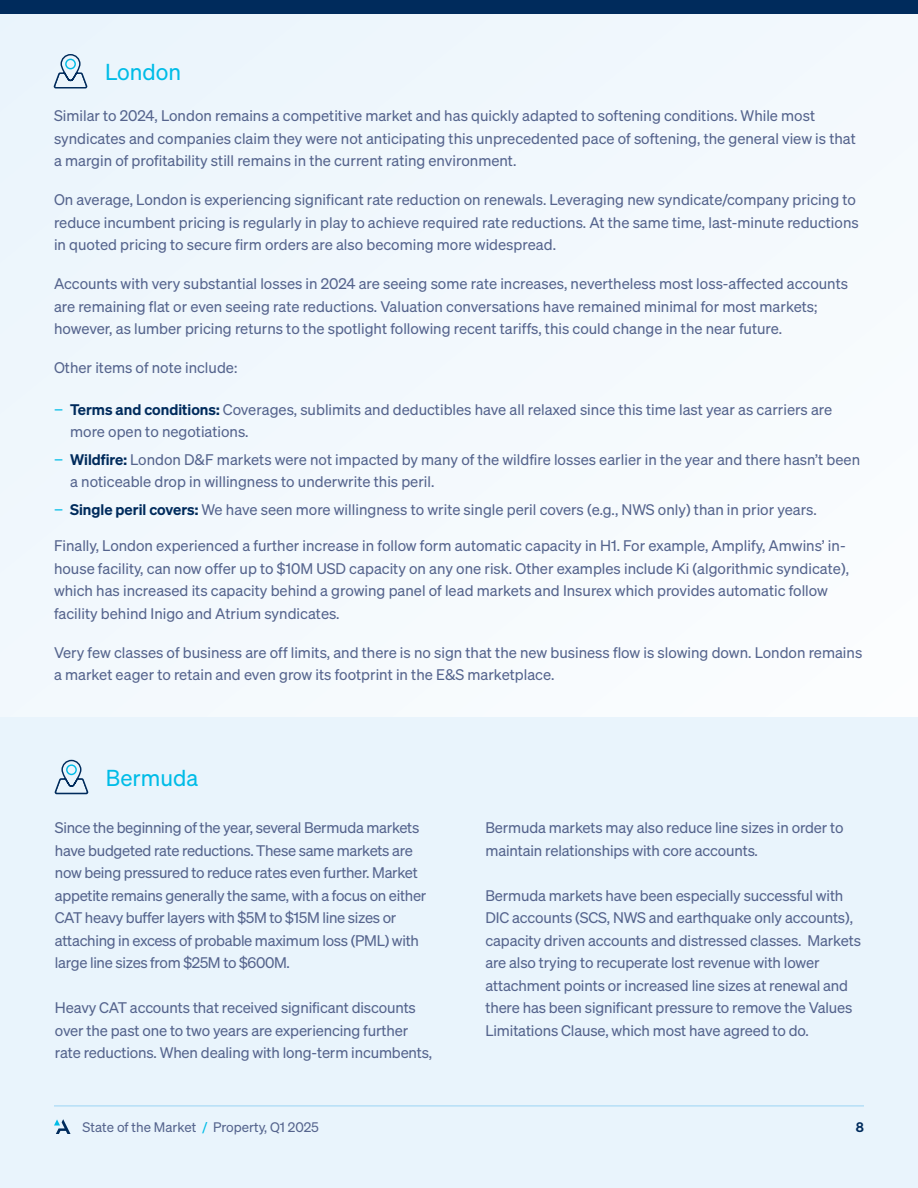
<style>
.page{position:relative;width:918px;height:1188px;background:#f3f9fd}
.page>*{position:absolute;margin:0;border:0;box-sizing:border-box;transform-origin:0 0}
.t1{font:22.5px "Sohne Buch";color:#00bce7}
.t2{font:15px/22.5px "Sohne Buch";color:#55648d}
.t3{font:15px/22.5px "Sohne Buch";letter-spacing:-.02em;color:#55648d}
.t4{font:13.5px "Sohne Buch";color:#55648d}
.t5{font:600 13.5px "Sohne";color:#002b5c}
.s1{color:#00bce7}
.s2{font-family:"Sohne";font-weight:600;color:#002b5c}
</style>
<div class="page">
<div style="left:0;top:0;width:918px;height:14px;background:#002b5c"></div>
<div style="left:0;top:717px;width:918px;height:471px;background:#e9f4fc"></div>
<svg style="left:54px;top:54px;width:33px;height:34px"></svg>
<div style="left:65px;top:59px;width:11px;height:10px;border:1px solid #00bce7;border-radius:50%"></div>
<svg style="left:55px;top:760px;width:33px;height:34px"></svg>
<div style="left:66px;top:764px;width:11px;height:11px;border:1px solid #00bce7;border-radius:50%"></div>
<hr style="left:54px;top:1106px;width:810px;height:1px;background:#9bd4f4">
<svg style="left:54px;top:1119px;width:17px;height:15px"></svg>
<h1 class="t1" style="left:105px;top:59px;width:78px">London</h1>
<p class="t2" style="left:54px;top:104px;width:803px">Similar to 2024, London remains a competitive market and has quickly adapted to softening conditions. While most syndicates and companies claim they were not anticipating this unprecedented pace of softening, the general view is that a margin of profitability still remains in the current rating environment.</p>
<p class="t2" style="left:54px;top:188px;width:806px">On average, London is experiencing significant rate reduction on renewals. Leveraging new syndicate/company pricing to reduce incumbent pricing is regularly in play to achieve required rate reductions. At the same time, last-minute reductions in quoted pricing to secure firm orders are also becoming more widespread.</p>
<p class="t2" style="left:54px;top:272px;width:796px">Accounts with very substantial losses in 2024 are seeing some rate increases, nevertheless most loss-affected accounts are remaining flat or even seeing rate reductions. Valuation conversations have remained minimal for most markets; however, as lumber pricing returns to the spotlight following recent tariffs, this could change in the near future.</p>
<p class="t2" style="left:54px;top:356px;width:185px">Other items of note include:</p>
<p class="t2" style="left:70px;top:398px;width:764px;text-indent:-16px"><span class="s1">−</span> <span class="s2">Terms and conditions:</span> Coverages, sublimits and deductibles have all relaxed since this time last year as carriers are more open to negotiations.</p>
<p class="t2" style="left:70px;top:448px;width:791px;text-indent:-16px"><span class="s1">−</span> <span class="s2">Wildfire:</span> London D&amp;F markets were not impacted by many of the wildfire losses earlier in the year and there hasn’t been a noticeable drop in willingness to underwrite this peril.</p>
<p class="t2" style="left:54px;top:498px;width:764px"><span class="s1">−</span> <span class="s2">Single peril covers:</span> We have seen more willingness to write single peril covers (e.g., NWS only) than in prior years.</p>
<p class="t2" style="left:54px;top:534px;width:797px">Finally, London experienced a further increase in follow form automatic capacity in H1. For example, Amplify, Amwins’ in&shy;house facility, can now offer up to $10M USD capacity on any one risk. Other examples include Ki (algorithmic syndicate), which has increased its capacity behind a growing panel of lead markets and Insurex which provides automatic follow facility behind Inigo and Atrium syndicates.</p>
<p class="t2" style="left:54px;top:641px;width:810px">Very few classes of business are off limits, and there is no sign that the new business flow is slowing down. London remains a market eager to retain and even grow its footprint in the E&amp;S marketplace.</p>
<h1 class="t1" style="left:106px;top:764px;width:94px">Bermuda</h1>
<p class="t3" style="left:55px;top:817px;width:373px">Since the beginning of the year, several Bermuda markets have budgeted rate reductions. These same markets are now being pressured to reduce rates even further. Market appetite remains generally the same, with a focus on either CAT heavy buffer layers with $5M to $15M line sizes or attaching in excess of probable maximum loss (PML) with large line sizes from $25M to $600M.</p>
<p class="t2" style="left:55px;top:997px;width:379px">Heavy CAT accounts that received significant discounts over the past one to two years are experiencing further rate reductions. When dealing with long-term incumbents,</p>
<p class="t2" style="left:485px;top:817px;width:360px">Bermuda markets may also reduce line sizes in order to maintain relationships with core accounts.</p>
<p class="t2" style="left:485px;top:884px;width:377px">Bermuda markets have been especially successful with DIC accounts (SCS, NWS and earthquake only accounts), capacity driven accounts and distressed classes. Markets are also trying to recuperate lost revenue with lower attachment points or increased line sizes at renewal and there has been significant pressure to remove the Values Limitations Clause, which most have agreed to do.</p>
<p class="t4" style="left:83px;top:1119px;width:238px">State of the Market <span class="s1">/</span> Property, Q1 2025</p>
<p class="t5" style="left:856px;top:1119px;width:10px">8</p>
<p class="t4" style="left:270px;top:1119px;width:11px">H</p>
</div>
